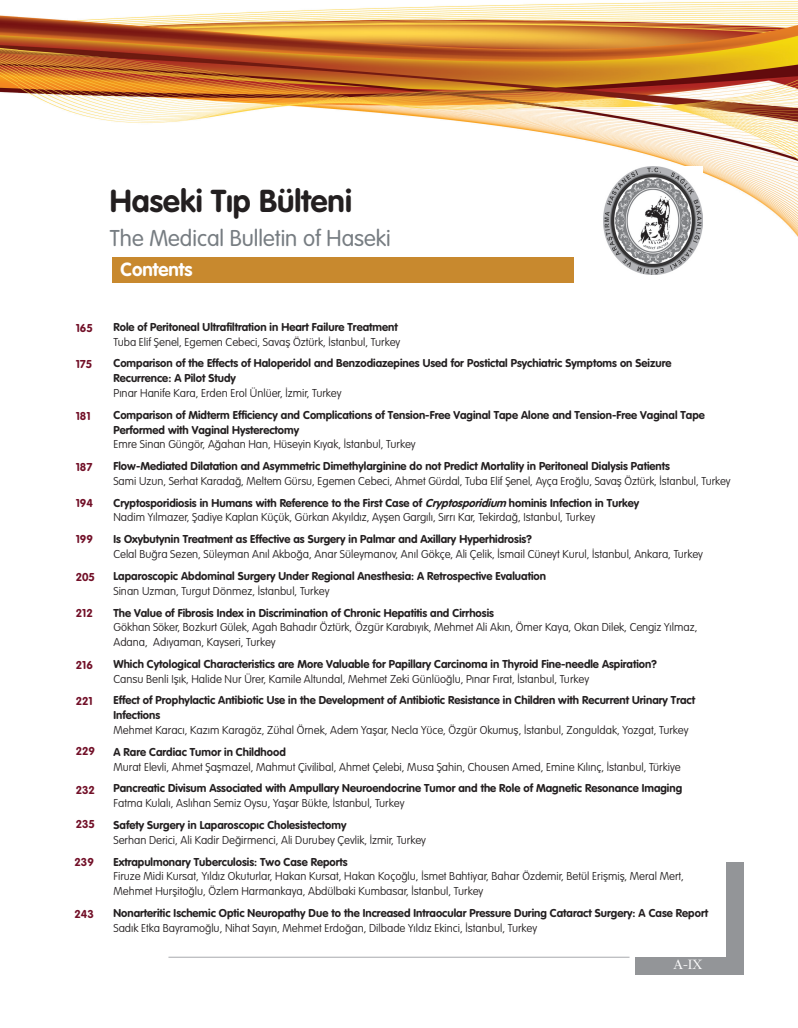
<style>
.page{position:relative;width:798px;height:1028px;background:#fff}
.page>*{position:absolute;margin:0;border:0;box-sizing:border-box;transform-origin:0 0}
.t1{font:31.25px "VAG Rounded Bold Tr";color:#231f20}
.t2{font:22.5px "VAG Rounded Light Tr";color:#777d82}
.t3{font:18.75px "VAG Rounded Bold Tr";color:#fff}
.t4{font:15px "Garamond Light Tr";color:#fff}
.t5{font:11.25px/14.8px "VAG Rounded Thin Tr";color:#231f20}
.t6{font:11.25px/14.8px "VAG Rounded Bold Tr";color:#231f20}
.t7{font:11.25px "VAG Rounded Bold Tr";color:#721028}
.s1{font-style:italic}
</style>
<div class="page">
<img style="left:0;top:1px;width:797px;height:275px">
<img style="left:603px;top:167px;width:99px;height:107px">
<div style="left:112px;top:257px;width:461px;height:26px;background:#c8892e"></div>
<hr style="left:168px;top:956px;width:461px;height:1px;background:#a8a9ad">
<div style="left:726px;top:861px;width:17px;height:113px;background:#939598"></div>
<div style="left:635px;top:956px;width:95px;height:18px;background:#939598"></div>
<h1 class="t1" style="left:110px;top:182px;width:243px">Haseki Tıp Bülteni</h1>
<h2 class="t2" style="left:110px;top:225px;width:282px">The Medical Bulletin of Haseki</h2>
<h3 class="t3" style="left:120px;top:258px;width:73px">Contents</h3>
<p class="t7" style="left:76px;top:321px;width:19px">165</p>
<p class="t7" style="left:76px;top:357px;width:18px">175</p>
<p class="t7" style="left:76px;top:410px;width:16px">181</p>
<p class="t7" style="left:76px;top:460px;width:18px">187</p>
<p class="t7" style="left:76px;top:496px;width:19px">194</p>
<p class="t7" style="left:76px;top:533px;width:19px">199</p>
<p class="t7" style="left:76px;top:570px;width:21px">205</p>
<p class="t7" style="left:76px;top:606px;width:19px">212</p>
<p class="t7" style="left:76px;top:658px;width:19px">216</p>
<p class="t7" style="left:76px;top:694px;width:19px">221</p>
<p class="t7" style="left:76px;top:744px;width:21px">229</p>
<p class="t7" style="left:76px;top:783px;width:21px">232</p>
<p class="t7" style="left:76px;top:817px;width:21px">235</p>
<p class="t7" style="left:74px;top:855px;width:21px">239</p>
<p class="t7" style="left:74px;top:907px;width:21px">243</p>
<p class="t6" style="left:113px;top:319px;width:285px">Role of Peritoneal Ultrafiltration in Heart Failure Treatment</p>
<p class="t5" style="left:113px;top:334px;width:288px">Tuba Elif Şenel, Egemen Cebeci, Savaş Öztürk, İstanbul, Turkey</p>
<p class="t6" style="left:113px;top:356px;width:559px">Comparison of the Effects of Haloperidol and Benzodiazepines Used for Postictal Psychiatric Symptoms on Seizure<br>Recurrence: A Pilot Study</p>
<p class="t5" style="left:113px;top:385px;width:229px">Pınar Hanife Kara, Erden Erol Ünlüer, İzmir, Turkey</p>
<p class="t6" style="left:113px;top:407px;width:592px">Comparison of Midterm Efficiency and Complications of Tension-Free Vaginal Tape Alone and Tension-Free Vaginal Tape<br>Performed with Vaginal Hysterectomy</p>
<p class="t5" style="left:113px;top:437px;width:303px">Emre Sinan Güngör, Ağahan Han, Hüseyin Kıyak, İstanbul, Turkey</p>
<p class="t6" style="left:113px;top:458px;width:557px">Flow-Mediated Dilatation and Asymmetric Dimethylarginine do not Predict Mortality in Peritoneal Dialysis Patients</p>
<p class="t5" style="left:113px;top:473px;width:618px">Sami Uzun, Serhat Karadağ, Meltem Gürsu, Egemen Cebeci, Ahmet Gürdal, Tuba Elif Şenel, Ayça Eroğlu, Savaş Öztürk, İstanbul, Turkey</p>
<p class="t6" style="left:113px;top:495px;width:527px">Cryptosporidiosis in Humans with Reference to the First Case of <span class="s1">Cryptosporidium</span> hominis Infection in Turkey</p>
<p class="t5" style="left:113px;top:510px;width:483px">Nadim Yılmazer, Şadiye Kaplan Küçük, Gürkan Akyıldız, Ayşen Gargılı, Sırrı Kar, Tekirdağ, Istanbul, Turkey</p>
<p class="t6" style="left:113px;top:532px;width:419px">Is Oxybutynin Treatment as Effective as Surgery in Palmar and Axillary Hyperhidrosis?</p>
<p class="t5" style="left:113px;top:546px;width:591px">Celal Buğra Sezen, Süleyman Anıl Akboğa, Anar Süleymanov, Anıl Gökçe, Ali Çelik, İsmail Cüneyt Kurul, İstanbul, Ankara, Turkey</p>
<p class="t6" style="left:113px;top:568px;width:434px">Laparoscopic Abdominal Surgery Under Regional Anesthesia: A Retrospective Evaluation</p>
<p class="t5" style="left:113px;top:583px;width:217px">Sinan Uzman, Turgut Dönmez, İstanbul, Turkey</p>
<p class="t6" style="left:113px;top:605px;width:382px">The Value of Fibrosis Index in Discrimination of Chronic Hepatitis and Cirrhosis</p>
<p class="t5" style="left:113px;top:620px;width:585px">Gökhan Söker, Bozkurt Gülek, Agah Bahadır Öztürk, Özgür Karabıyık, Mehmet Ali Akın, Ömer Kaya, Okan Dilek, Cengiz Yılmaz,<br>Adana, Adıyaman, Kayseri, Turkey</p>
<p class="t6" style="left:113px;top:656px;width:544px">Which Cytological Characteristics are More Valuable for Papillary Carcinoma in Thyroid Fine-needle Aspiration?</p>
<p class="t5" style="left:113px;top:671px;width:477px">Cansu Benli Işık, Halide Nur Ürer, Kamile Altundal, Mehmet Zeki Günlüoğlu, Pınar Fırat, İstanbul, Turkey</p>
<p class="t6" style="left:113px;top:693px;width:583px">Effect of Prophylactic Antibiotic Use in the Development of Antibiotic Resistance in Children with Recurrent Urinary Tract<br>Infections</p>
<p class="t5" style="left:113px;top:722px;width:576px">Mehmet Karacı, Kazım Karagöz, Zühal Örnek, Adem Yaşar, Necla Yüce, Özgür Okumuş, İstanbul, Zonguldak, Yozgat, Turkey</p>
<p class="t6" style="left:113px;top:744px;width:174px">A Rare Cardiac Tumor in Childhood</p>
<p class="t5" style="left:113px;top:759px;width:568px">Murat Elevli, Ahmet Şaşmazel, Mahmut Çivilibal, Ahmet Çelebi, Musa Şahin, Chousen Amed, Emine Kılınç, İstanbul, Türkiye</p>
<p class="t6" style="left:113px;top:781px;width:570px">Pancreatic Divisum Associated with Ampullary Neuroendocrine Tumor and the Role of Magnetic Resonance Imaging</p>
<p class="t5" style="left:113px;top:795px;width:292px">Fatma Kulalı, Aslıhan Semiz Oysu, Yaşar Bükte, İstanbul, Turkey</p>
<p class="t6" style="left:113px;top:817px;width:234px">Safety Surgery in Laparoscopıc Cholesistectomy</p>
<p class="t5" style="left:113px;top:832px;width:314px">Serhan Derici, Ali Kadir Değirmenci, Ali Durubey Çevlik, İzmir, Turkey</p>
<p class="t6" style="left:113px;top:854px;width:236px">Extrapulmonary Tuberculosis: Two Case Reports</p>
<p class="t5" style="left:113px;top:869px;width:571px">Firuze Midi Kursat, Yıldız Okuturlar, Hakan Kursat, Hakan Koçoğlu, İsmet Bahtiyar, Bahar Özdemir, Betül Erişmiş, Meral Mert,<br>Mehmet Hurşitoğlu, Özlem Harmankaya, Abdülbaki Kumbasar, İstanbul, Turkey</p>
<p class="t6" style="left:113px;top:905px;width:596px">Nonarteritic Ischemic Optic Neuropathy Due to the Increased Intraocular Pressure During Cataract Surgery: A Case Report</p>
<p class="t5" style="left:113px;top:920px;width:425px">Sadık Etka Bayramoğlu, Nihat Sayın, Mehmet Erdoğan, Dilbade Yıldız Ekinci, İstanbul, Turkey</p>
<h3 class="t4" style="left:673px;top:955px;width:30px">A-IX</h3>
</div>
